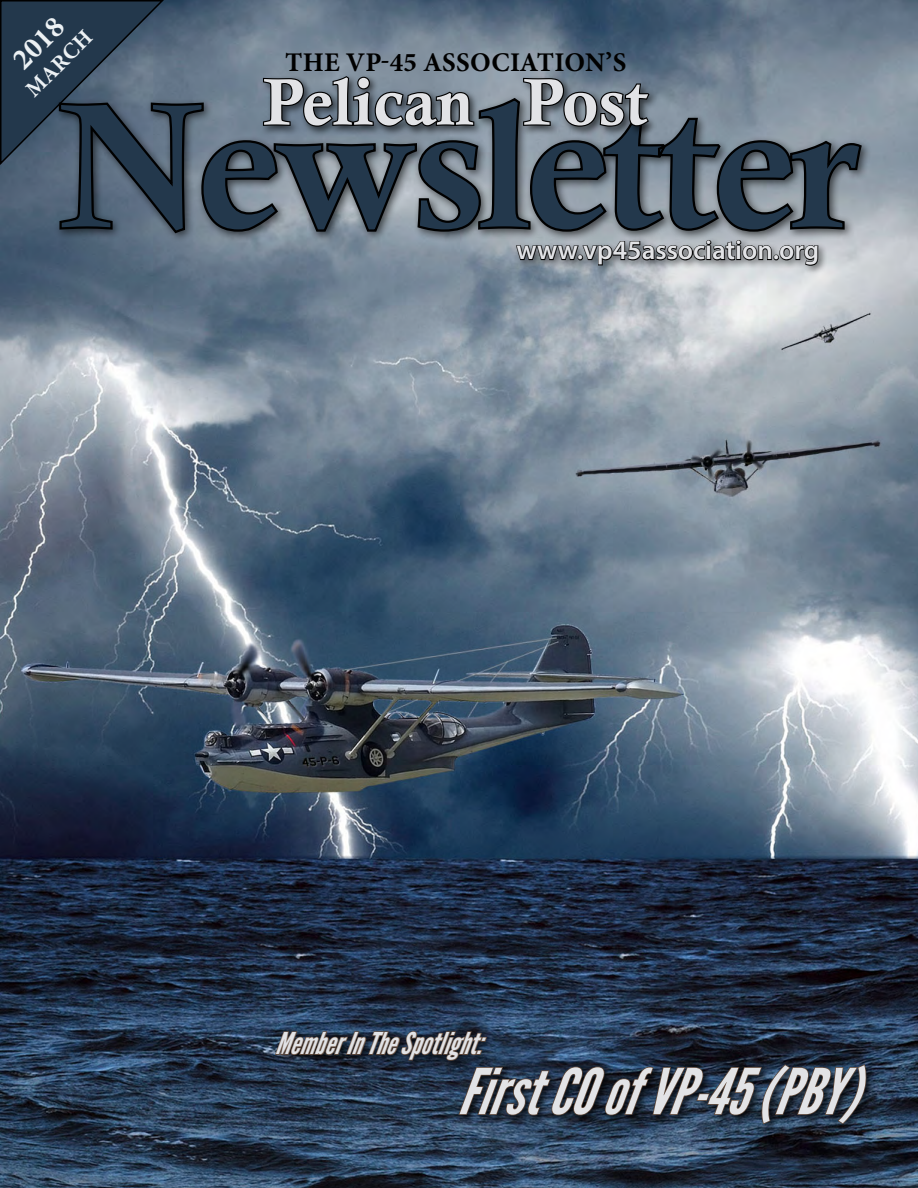
<style>
.page{position:relative;width:918px;height:1188px;background:#fff}
.page>*{position:absolute;margin:0;border:0;box-sizing:border-box;transform-origin:0 0}
.t1{font:66px "Calis MT Bol";color:#e2e3e6}
.t2{font:italic 63px "League Gothic";color:#e2e3e6}
.t3{font:italic 30px "League Gothic";color:#e2e3e6}
.t4{font:700 30px "Minion Pro";color:#ecf1f4}
.t5{font:600 27px "Myriad Pro";color:#e2e3e6}
.t6{font:700 27px "Minion Pro";letter-spacing:.01em;color:#000}
.t7{font:700 22.5px "Minion Pro";color:#ecf1f4}
</style>
<div class="page">
<img style="left:1px;top:0;width:917px;height:1188px">
<div style="left:513px;top:237px;width:315px;height:38px;background:#000;opacity:.5"></div>
<svg style="left:515px;top:244px;width:304px;height:44px"></svg>
<div style="left:272px;top:1028px;width:604px;height:106px;background:#000;opacity:.75"></div>
<svg style="left:274px;top:1030px;width:593px;height:95px"></svg>
<svg style="left:0;top:0;width:166px;height:167px"></svg>
<div style="left:54px;top:94px;width:818px;height:150px;background:#000;opacity:.6"></div>
<svg style="left:58px;top:97px;width:805px;height:138px"></svg>
<div style="left:260px;top:73px;width:398px;height:64px;background:#000;opacity:.6"></div>
<svg style="left:262px;top:75px;width:213px;height:53px"></svg>
<svg style="left:522px;top:77px;width:129px;height:51px"></svg>
<p class="t4" style="left:2px;top:49px;width:61px;rotate:-45deg">2018</p>
<p class="t7" style="left:18px;top:82px;width:86px;rotate:-45deg">MARCH</p>
<p class="t6" style="left:285px;top:44px;width:343px">THE VP-45 ASSOCIATION’S</p>
<h1 class="t1" style="left:264px;top:64px;width:386px">Pelican Post</h1>
<p class="t5" style="left:517px;top:233px;width:304px">www.vp45association.org</p>
<p class="t3" style="left:275px;top:1026px;width:208px">Member In The Spotlight:</p>
<h2 class="t2" style="left:457px;top:1054px;width:402px">First CO of VP-45 (PBY)</h2>
</div>
